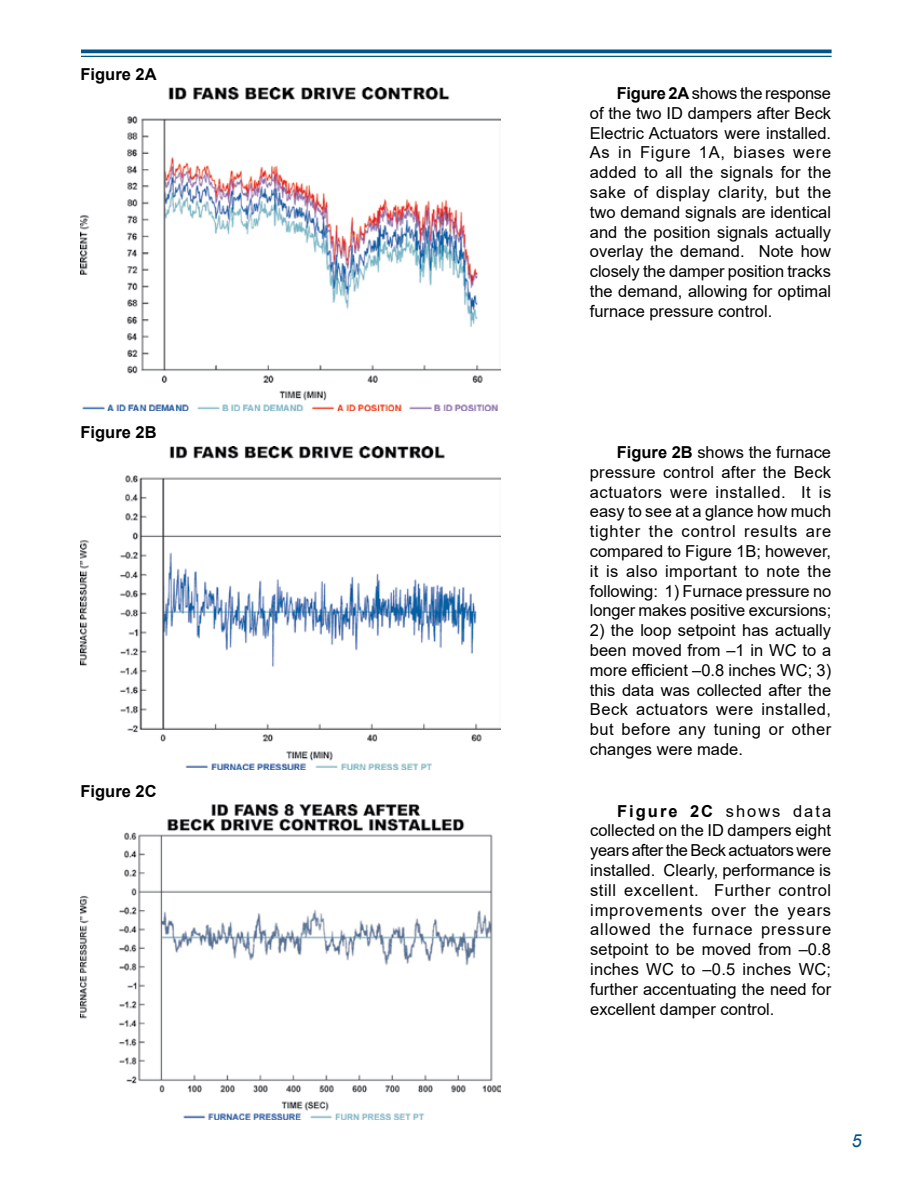
<style>
.page{position:relative;width:918px;height:1188px;background:#fff}
.page>*{position:absolute;margin:0;border:0;box-sizing:border-box;transform-origin:0 0}
.t1{font:italic 18px "Arial";color:#005488}
.t2{font:16.5px/19.8px "Arial";color:#000;text-align:justify}
.t3{font:700 16.5px "Arial";color:#000}
.s1{font-weight:700}
</style>
<div class="page">
<img style="left:81px;top:87px;width:420px;height:323px">
<img style="left:81px;top:447px;width:420px;height:322px">
<img style="left:81px;top:804px;width:420px;height:315px">
<hr style="left:81px;top:50px;width:751px;height:3px;background:#005488">
<hr style="left:81px;top:56px;width:751px;height:1px;background:#005488">
<p class="t3" style="left:81px;top:62px;width:78px">Figure 2A</p>
<p class="t3" style="left:81px;top:420px;width:78px">Figure 2B</p>
<p class="t3" style="left:81px;top:780px;width:78px">Figure 2C</p>
<p class="t2" style="left:590px;top:83px;width:243px;text-indent:27px"><span class="s1">Figure 2A</span> shows the response of the two ID dampers after Beck Electric Actuators were installed.<br>As in Figure 1A, biases were added to all the signals for the sake of display clarity, but the two demand signals are identical and the position signals actually overlay the demand. Note how closely the damper position tracks the demand, allowing for optimal furnace pressure control.</p>
<p class="t2" style="left:590px;top:442px;width:243px;text-indent:27px"><span class="s1">Figure 2B</span> shows the furnace pressure control after the Beck actuators were installed. It is easy to see at a glance how much tighter the control results are compared to Figure 1B; however, it is also important to note the following: 1) Furnace pressure no longer makes positive excursions;</p>
<p class="t2" style="left:590px;top:620px;width:243px">2) the loop setpoint has actually been moved from –1 in WC to a more efficient –0.8 inches WC; 3) this data was collected after the Beck actuators were installed, but before any tuning or other changes were made.</p>
<p class="t2" style="left:590px;top:801px;width:243px;text-indent:27px"><span class="s1">Figure 2C</span> shows data collected on the ID dampers eight years after the Beck actuators were installed. Clearly, performance is still excellent. Further control improvements over the years allowed the furnace pressure setpoint to be moved from –0.8 inches WC to –0.5 inches WC; further accentuating the need for excellent damper control.</p>
<p class="t1" style="left:852px;top:1129px;width:12px">5</p>
</div>
